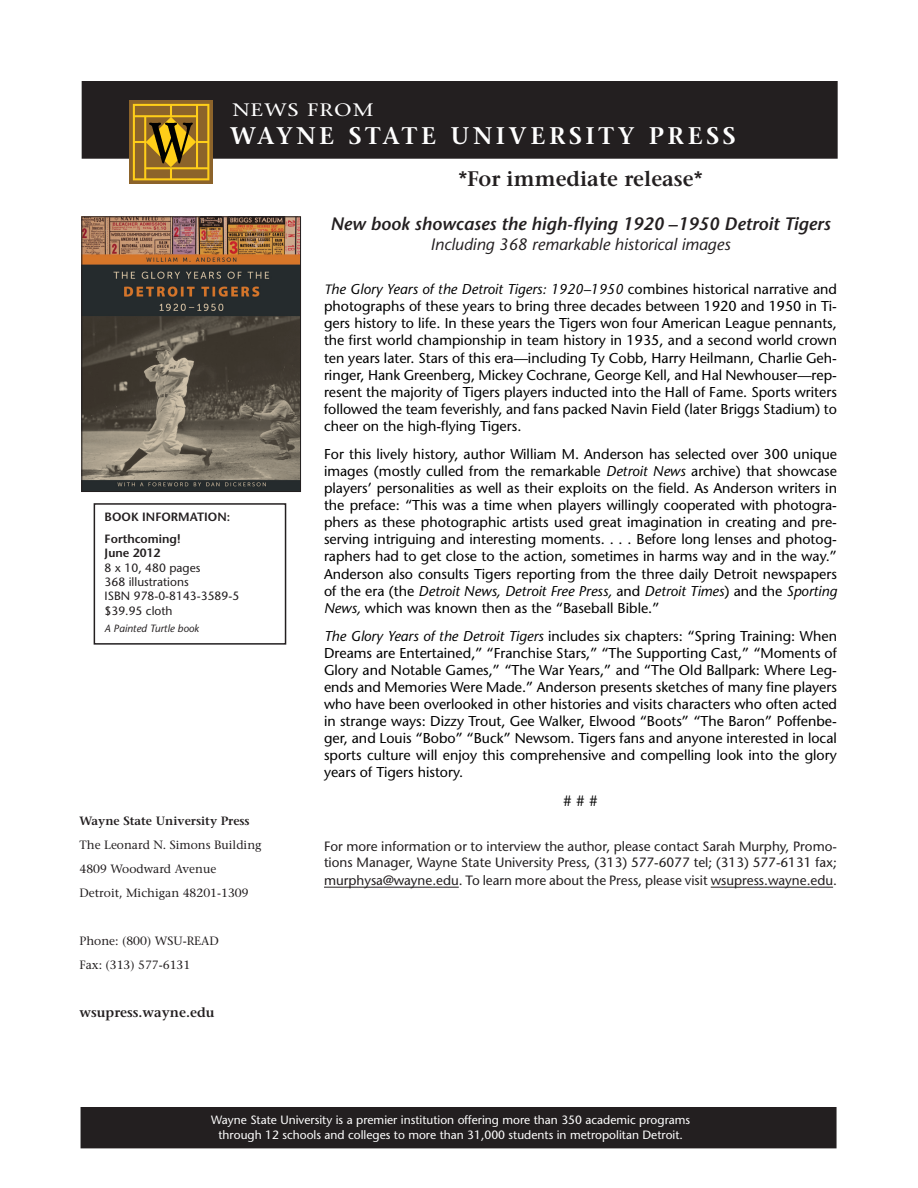
<style>
.page{position:relative;width:918px;height:1188px;background:#fff}
.page>*{position:absolute;margin:0;border:0;box-sizing:border-box;transform-origin:0 0}
.t1{font:600 24px "Stone Serif";letter-spacing:.15em;color:#fff}
.t2{font:600 21px "Stone Serif";color:#231f20}
.t3{font:italic 600 18px "Stone Sans";color:#231f20}
.t4{font:18px "Stone Serif";letter-spacing:.05em;color:#fff;scale:1.2 1}
.t5{font:italic 16.5px "Stone Sans";color:#231f20}
._5_Body_Text{font:15px "Stone Sans";color:#000}
._5_Body_Text-2{font:14.25px/17.1px "Stone Sans";color:#000;text-align:justify}
.Body_text{font:13.5px/16.2px "Stone Sans";color:#231f20}
.t6{font:600 13.5px "Stone Serif";color:#231f20}
.Body_text-2{font:12px "Stone Sans";color:#fff}
.t7{font:12px "Stone Serif";color:#231f20}
.t8{font:12px "Stone Sans";color:#231f20}
.t9{font:600 12px "Stone Sans";color:#231f20}
.t10{font:600 12px "Stone Serif";color:#231f20}
.t11{font:italic 10.5px "Stone Sans";color:#231f20}
.s1{font-style:italic;font-size:13.5px}
.s2{font-style:italic}
</style>
<div class="page">
<div style="left:81px;top:1108px;width:755px;height:40px;background:#231f20"></div>
<div style="left:81px;top:1107px;width:756px;height:41px;border:2px solid #231f20"></div>
<div style="left:82px;top:82px;width:755px;height:76px;background:#231f20"></div>
<div style="left:82px;top:81px;width:756px;height:78px;border:2px solid #231f20"></div>
<img style="left:129px;top:100px;width:83px;height:84px">
<hr style="left:324px;top:887px;width:135px;height:1px;background:#231f20">
<hr style="left:711px;top:887px;width:122px;height:1px;background:#231f20">
<div style="left:94px;top:503px;width:192px;height:142px;border:2px solid #231f20"></div>
<img style="left:83px;top:218px;width:216px;height:272px">
<div style="left:81px;top:216px;width:220px;height:276px;border:1px solid #231f20"></div>
<p class="t4" style="left:232px;top:98px;width:119px">NEWS FROM</p>
<p class="t1" style="left:230px;top:121px;width:507px">WAYNE STATE UNIVERSITY PRESS</p>
<p class="t9" style="left:105px;top:509px;width:127px">BOOK INFORMATION:</p>
<p class="t9" style="left:105px;top:531px;width:77px">Forthcoming!</p>
<p class="t9" style="left:105px;top:545px;width:57px">June 2012</p>
<p class="t8" style="left:105px;top:560px;width:97px">8 x 10, 480 pages</p>
<p class="t8" style="left:105px;top:574px;width:86px">368 illustrations</p>
<p class="t8" style="left:105px;top:589px;width:136px">ISBN 978-0-8143-3589-5</p>
<p class="t8" style="left:105px;top:603px;width:69px">$39.95 cloth</p>
<p class="t11" style="left:105px;top:622px;width:96px">A Painted Turtle book</p>
<p class="t10" style="left:80px;top:814px;width:172px">Wayne State University Press</p>
<p class="t7" style="left:80px;top:838px;width:184px">The Leonard N. Simons Building</p>
<p class="t7" style="left:80px;top:862px;width:138px">4809 Woodward Avenue</p>
<p class="t7" style="left:80px;top:886px;width:171px">Detroit, Michigan 48201-1309</p>
<p class="t7" style="left:80px;top:934px;width:141px">Phone: (800) WSU-READ</p>
<p class="t7" style="left:80px;top:958px;width:112px">Fax: (313) 577-6131</p>
<p class="t6" style="left:80px;top:1004px;width:136px">wsupress.wayne.edu</p>
<p class="t2" style="left:458px;top:166px;width:246px">*For immediate release*</p>
<p class="t3" style="left:330px;top:213px;width:502px">New book showcases the high-flying 1920 –1950 Detroit Tigers</p>
<p class="t5" style="left:430px;top:234px;width:302px">Including 368 remarkable historical images</p>
<p class="_5_Body_Text-2" style="left:324px;top:281px;width:515px"><span class="s1">T</span><span class="s2">he Glory Years of the Detroit Tigers: 1920–1950</span> combines historical narrative and photographs of these years to bring three decades between 1920 and 1950 in Ti&shy;gers history to life. In these years the Tigers won four American League pennants, the first world championship in team history in 1935, and a second world crown ten years later. Stars of this era—including Ty Cobb, Harry Heilmann, Charlie Geh&shy;ringer, Hank Greenberg, Mickey Cochrane, George Kell, and Hal Newhouser—rep&shy;resent the majority of Tigers players inducted into the Hall of Fame. Sports writers followed the team feverishly, and fans packed Navin Field (later Briggs Stadium) to cheer on the high-flying Tigers.</p>
<p class="_5_Body_Text-2" style="left:324px;top:445px;width:515px">For this lively history, author William M. Anderson has selected over 300 unique images (mostly culled from the remarkable <span class="s2">Detroit News</span> archive) that showcase players’ personalities as well as their exploits on the field. As Anderson writers in the preface: “This was a time when players willingly cooperated with photogra&shy;phers as these photographic artists used great imagination in creating and pre&shy;serving intriguing and interesting moments. . . . Before long lenses and photog&shy;raphers had to get close to the action, sometimes in harms way and in the way.” Anderson also consults Tigers reporting from the three daily Detroit newspapers of the era (the <span class="s2">Detroit News, Detroit Free Press,</span> and <span class="s2">Detroit Times</span>) and the <span class="s2">Sporting News,</span> which was known then as the “Baseball Bible.”</p>
<p class="_5_Body_Text-2" style="left:324px;top:627px;width:515px"><span class="s2">The Glory Years of the Detroit Tigers</span> includes six chapters: “Spring Training: When Dreams are Entertained,” “Franchise Stars,” “The Supporting Cast,” “Moments of Glory and Notable Games,” “The War Years,” and “The Old Ballpark: Where Leg&shy;ends and Memories Were Made.” Anderson presents sketches of many fine players who have been overlooked in other histories and visits characters who often acted in strange ways: Dizzy Trout, Gee Walker, Elwood “Boots” “The Baron” Poffenbe&shy;ger, and Louis “Bobo” “Buck” Newsom. Tigers fans and anyone interested in local sports culture will enjoy this comprehensive and compelling look into the glory years of Tigers history.</p>
<p class="_5_Body_Text" style="left:563px;top:792px;width:36px"># # #</p>
<p class="Body_text" style="left:324px;top:838px;width:515px">For more information or to interview the author, please contact Sarah Murphy, Promo&shy;tions Manager, Wayne State University Press, (313) 577-6077 tel; (313) 577-6131 fax;</p>
<p class="Body_text" style="left:324px;top:873px;width:515px">murphysa@wayne.edu. To learn more about the Press, please visit wsupress.wayne.edu.</p>
<p class="Body_text-2" style="left:211px;top:1113px;width:480px">Wayne State University is a premier institution offering more than 350 academic programs</p>
<p class="Body_text-2" style="left:218px;top:1127px;width:466px">through 12 schools and colleges to more than 31,000 students in metropolitan Detroit.</p>
</div>
